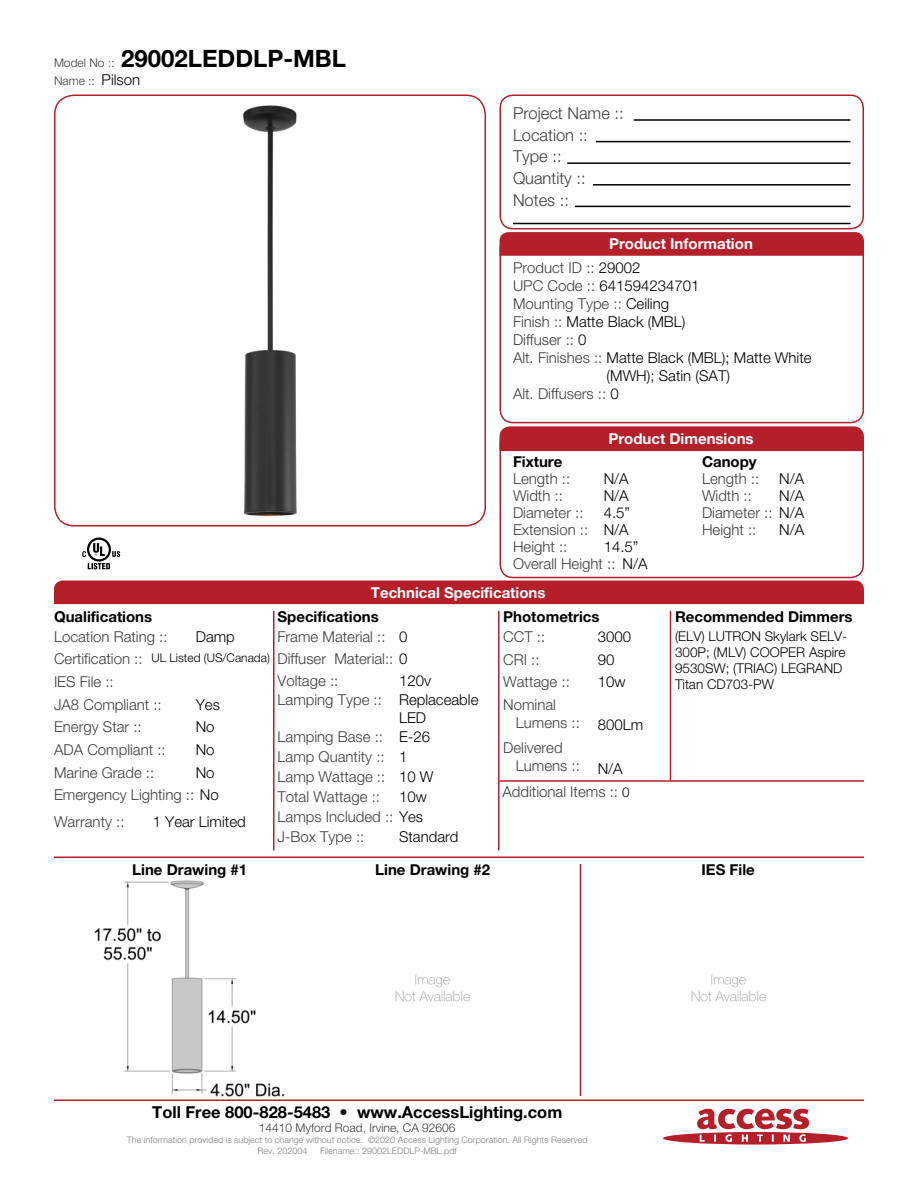
<style>
.page{position:relative;width:918px;height:1188px;background:#fff}
.page>*{position:absolute;margin:0;border:0;box-sizing:border-box;transform-origin:0 0}
.t1{font:700 24px "Helvetica Neue LT Std";color:#000001}
.Left_Justify{font:300 16.5px "Helvetica Neue LT Std";color:#3e3e3f}
.t2{font:700 16.5px "Helvetica Neue LT Std";color:#000001}
.Left_Justify-2{font:300 15px/18px "Helvetica Neue LT Std";color:#3e3e3f}
.Left_Justify-3{font:300 15px/18px "Helvetica Neue LT Std";color:#000001}
.Left_Justify-4{font:700 15px "Helvetica Neue LT Std";color:#000001}
.t3{font:700 15px "Helvetica Neue LT Std";color:#fff}
.Left_Justify-5{font:300 13.5px/16.2px "Helvetica Neue LT Std";color:#000001}
.t4{font:300 12px "Helvetica Neue LT Std";color:#3e3e3f}
.Left_Justify-6{font:300 12px "Helvetica Neue LT Std";color:#000001}
.t5{font:300 9px "Helvetica Neue LT Std";color:#808285}
.s1{font-weight:300;font-size:12px;color:#3e3e3f}
.s2{font-size:15px;color:#000001}
.s3{color:#000001}
.s4{color:#3e3e3f}
.s5{font-size:13.5px;color:#000001}
</style>
<div class="page">
<svg style="left:663px;top:1109px;width:185px;height:36px"></svg>
<div style="left:499px;top:94px;width:365px;height:135px;border:2px solid #b41f2a;border-radius:13px"></div>
<div style="left:499px;top:235px;width:365px;height:188px;border:2px solid #b41f2a;border-radius:13px"></div>
<div style="left:499px;top:430px;width:365px;height:148px;border:2px solid #b41f2a;border-radius:13px"></div>
<hr style="left:634px;top:119px;width:217px;height:2px;background:#000001">
<hr style="left:596px;top:141px;width:254px;height:1px;background:#000001">
<hr style="left:593px;top:184px;width:258px;height:2px;background:#000001">
<hr style="left:567px;top:162px;width:283px;height:2px;background:#000001">
<hr style="left:575px;top:206px;width:275px;height:1px;background:#000001">
<hr style="left:513px;top:223px;width:337px;height:1px;background:#000001">
<svg style="left:500px;top:232px;width:364px;height:24px;background:#b5232d"></svg>
<div style="left:500px;top:426px;width:364px;height:25px;background:#b41f2a"></div>
<div style="left:54px;top:580px;width:810px;height:24px;background:#b41f2a"></div>
<hr style="left:54px;top:856px;width:810px;height:2px;background:#b41f2a">
<hr style="left:54px;top:1100px;width:810px;height:1px;background:#b41f2a">
<hr style="left:670px;top:611px;width:1px;height:170px;background:#b41f2a">
<hr style="left:580px;top:864px;width:1px;height:232px;background:#b41f2a">
<hr style="left:498px;top:611px;width:2px;height:239px;background:#b41f2a">
<hr style="left:273px;top:611px;width:1px;height:239px;background:#b41f2a">
<div style="left:54px;top:94px;width:432px;height:432px;border:2px solid #b41f2a;border-radius:20px"></div>
<hr style="left:500px;top:780px;width:364px;height:2px;background:#b41f2a">
<img style="left:61px;top:105px;width:418px;height:415px">
<svg style="left:82px;top:538px;width:39px;height:32px"></svg>
<img style="left:94px;top:881px;width:191px;height:216px">
<img style="left:395px;top:974px;width:75px;height:28px">
<img style="left:691px;top:974px;width:75px;height:28px">
<p class="t1" style="left:54px;top:44px;width:294px"><span class="s1">Model No ::</span> 29002LEDDLP-MBL</p>
<p class="t4" style="left:54px;top:73px;width:88px">Name :: <span class="s2">Pilson</span></p>
<p class="Left_Justify" style="left:513px;top:103px;width:112px">Project Name ::</p>
<p class="Left_Justify" style="left:513px;top:125px;width:76px">Location ::</p>
<p class="Left_Justify" style="left:513px;top:146px;width:50px">Type ::</p>
<p class="Left_Justify" style="left:513px;top:168px;width:74px">Quantity ::</p>
<p class="Left_Justify" style="left:513px;top:190px;width:57px">Notes ::</p>
<p class="t3" style="left:609px;top:235px;width:145px">Product Information</p>
<p class="Left_Justify-2" style="left:513px;top:259px;width:129px">Product ID :: <span class="s3">29002</span></p>
<p class="Left_Justify-3" style="left:513px;top:277px;width:188px"><span class="s4">UPC Code ::</span> 641594234701</p>
<p class="Left_Justify-2" style="left:513px;top:295px;width:158px">Mounting Type :: <span class="s3">Ceiling</span></p>
<p class="Left_Justify-3" style="left:513px;top:313px;width:174px"><span class="s4">Finish ::</span> Matte Black (MBL)</p>
<p class="Left_Justify-2" style="left:513px;top:331px;width:75px">Diffuser :: <span class="s3">0</span></p>
<p class="Left_Justify-3" style="left:607px;top:349px;width:207px;text-indent:-94px"><span class="s4">Alt. Finishes ::</span> Matte Black (MBL); Matte White (MWH); Satin (SAT)</p>
<p class="Left_Justify-2" style="left:513px;top:385px;width:107px">Alt. Diffusers :: <span class="s3">0</span></p>
<p class="t3" style="left:608px;top:429px;width:147px">Product Dimensions</p>
<p class="Left_Justify-4" style="left:513px;top:453px;width:51px">Fixture</p>
<p class="Left_Justify-4" style="left:702px;top:453px;width:56px">Canopy</p>
<p class="Left_Justify-2" style="left:513px;top:470px;width:59px">Length ::</p>
<p class="Left_Justify-3" style="left:604px;top:470px;width:27px">N/A</p>
<p class="Left_Justify-2" style="left:702px;top:470px;width:59px">Length ::</p>
<p class="Left_Justify-3" style="left:779px;top:470px;width:27px">N/A</p>
<p class="Left_Justify-2" style="left:513px;top:487px;width:51px">Width ::</p>
<p class="Left_Justify-2" style="left:513px;top:537px;width:56px">Height ::</p>
<p class="Left_Justify-3" style="left:604px;top:487px;width:27px">N/A</p>
<p class="Left_Justify-3" style="left:604px;top:537px;width:36px">14.5”</p>
<p class="Left_Justify-3" style="left:779px;top:487px;width:27px">N/A</p>
<p class="Left_Justify-2" style="left:702px;top:487px;width:51px">Width ::</p>
<p class="Left_Justify-3" style="left:604px;top:503px;width:28px">4.5”</p>
<p class="Left_Justify-2" style="left:702px;top:503px;width:104px">Diameter :: <span class="s3">N/A</span></p>
<p class="Left_Justify-3" style="left:604px;top:520px;width:27px">N/A</p>
<p class="Left_Justify-3" style="left:779px;top:520px;width:27px">N/A</p>
<p class="Left_Justify-2" style="left:513px;top:503px;width:72px">Diameter ::</p>
<p class="Left_Justify-2" style="left:513px;top:520px;width:77px">Extension ::</p>
<p class="Left_Justify-2" style="left:702px;top:520px;width:56px">Height ::</p>
<p class="Left_Justify-2" style="left:513px;top:554px;width:104px">Overall Height ::</p>
<p class="Left_Justify-3" style="left:622px;top:554px;width:27px">N/A</p>
<p class="t3" style="left:371px;top:583px;width:176px">Technical Specifications</p>
<p class="Left_Justify-4" style="left:54px;top:607px;width:100px">Qualifications</p>
<p class="Left_Justify-4" style="left:503px;top:607px;width:98px">Photometrics</p>
<p class="Left_Justify-4" style="left:675px;top:607px;width:179px">Recommended Dimmers</p>
<p class="Left_Justify-4" style="left:278px;top:607px;width:103px">Specifications</p>
<p class="Left_Justify-3" style="left:196px;top:627px;width:41px">Damp</p>
<p class="Left_Justify-3" style="left:598px;top:627px;width:35px">3000</p>
<p class="Left_Justify-5" style="left:675px;top:628px;width:174px">(ELV) LUTRON Skylark SELV-<br>300P; (MLV) COOPER Aspire<br>9530SW; (TRIAC) LEGRAND<br>Titan CD703-PW</p>
<p class="Left_Justify-2" style="left:54px;top:627px;width:115px">Location Rating ::</p>
<p class="Left_Justify-2" style="left:503px;top:627px;width:43px">CCT ::</p>
<p class="Left_Justify-2" style="left:503px;top:650px;width:38px">CRI ::</p>
<p class="Left_Justify-2" style="left:503px;top:673px;width:68px">Wattage ::</p>
<p class="Left_Justify-2" style="left:516px;top:695px;width:66px;text-indent:-13px">Nominal<br>Lumens ::</p>
<p class="Left_Justify-2" style="left:516px;top:738px;width:66px;text-indent:-13px">Delivered<br>Lumens ::</p>
<p class="Left_Justify-2" style="left:278px;top:627px;width:110px">Frame Material ::</p>
<p class="Left_Justify-2" style="left:278px;top:671px;width:62px">Voltage ::</p>
<p class="Left_Justify-3" style="left:399px;top:627px;width:10px">0</p>
<p class="Left_Justify-3" style="left:399px;top:671px;width:33px">120v</p>
<p class="Left_Justify-2" style="left:54px;top:650px;width:90px">Certification ::</p>
<p class="Left_Justify-2" style="left:54px;top:695px;width:109px">JA8 Compliant ::</p>
<p class="Left_Justify-6" style="left:152px;top:651px;width:120px">UL Listed (US/Canada)</p>
<p class="Left_Justify-3" style="left:196px;top:695px;width:26px">Yes</p>
<p class="Left_Justify-3" style="left:196px;top:718px;width:20px">No</p>
<p class="Left_Justify-3" style="left:196px;top:740px;width:20px">No</p>
<p class="Left_Justify-3" style="left:196px;top:763px;width:20px">No</p>
<p class="Left_Justify-2" style="left:278px;top:650px;width:131px">Diffuser Material:: <span class="s3">0</span></p>
<p class="Left_Justify-2" style="left:278px;top:691px;width:106px">Lamping Type ::</p>
<p class="Left_Justify-2" style="left:278px;top:727px;width:107px">Lamping Base ::</p>
<p class="Left_Justify-2" style="left:278px;top:747px;width:109px">Lamp Quantity ::</p>
<p class="Left_Justify-2" style="left:278px;top:767px;width:109px">Lamp Wattage ::</p>
<p class="Left_Justify-2" style="left:278px;top:787px;width:104px">Total Wattage ::</p>
<p class="Left_Justify-2" style="left:278px;top:808px;width:147px">Lamps Included :: <span class="s3">Yes</span></p>
<p class="Left_Justify-2" style="left:278px;top:828px;width:88px">J-Box Type ::</p>
<p class="Left_Justify-3" style="left:598px;top:650px;width:18px">90</p>
<p class="Left_Justify-3" style="left:598px;top:673px;width:29px">10w</p>
<p class="Left_Justify-3" style="left:598px;top:716px;width:47px">800Lm</p>
<p class="Left_Justify-3" style="left:598px;top:759px;width:27px">N/A</p>
<p class="Left_Justify-2" style="left:54px;top:673px;width:61px">IES File ::</p>
<p class="Left_Justify-2" style="left:54px;top:718px;width:89px">Energy Star ::</p>
<p class="Left_Justify-2" style="left:54px;top:740px;width:113px">ADA Compliant ::</p>
<p class="Left_Justify-2" style="left:54px;top:763px;width:102px">Marine Grade ::</p>
<p class="Left_Justify-2" style="left:54px;top:786px;width:166px">Emergency Lighting :: <span class="s3">No</span></p>
<p class="Left_Justify-3" style="left:399px;top:691px;width:81px">Replaceable<br>LED</p>
<p class="Left_Justify-3" style="left:399px;top:727px;width:33px">E-26</p>
<p class="Left_Justify-3" style="left:399px;top:747px;width:10px">1</p>
<p class="Left_Justify-3" style="left:399px;top:767px;width:36px">10 W</p>
<p class="Left_Justify-3" style="left:399px;top:787px;width:29px">10w</p>
<p class="Left_Justify-2" style="left:502px;top:782px;width:129px">Additional Items :: <span class="s5">0</span></p>
<p class="Left_Justify-2" style="left:54px;top:813px;width:72px">Warranty ::</p>
<p class="Left_Justify-3" style="left:153px;top:813px;width:95px">1 Year Limited</p>
<p class="Left_Justify-3" style="left:399px;top:828px;width:61px">Standard</p>
<p class="Left_Justify-4" style="left:132px;top:860px;width:116px">Line Drawing #1</p>
<p class="Left_Justify-4" style="left:375px;top:860px;width:116px">Line Drawing #2</p>
<p class="Left_Justify-4" style="left:702px;top:860px;width:55px">IES File</p>
<p class="t2" style="left:152px;top:1101px;width:412px">Toll Free 800-828-5483 • www.AccessLighting.com</p>
<p class="t4" style="left:259px;top:1120px;width:198px">14410 Myford Road, Irvine, CA 92606</p>
<p class="t5" style="left:127px;top:1134px;width:462px">The information provided is subject to change without notice. ©2020 Access Lighting Corporation. All Rights Reserved</p>
<p class="t5" style="left:258px;top:1145px;width:51px">Rev. 202004</p>
<p class="t5" style="left:320px;top:1145px;width:138px">Filename:: 29002LEDDLP-MBL.pdf</p>
</div>
